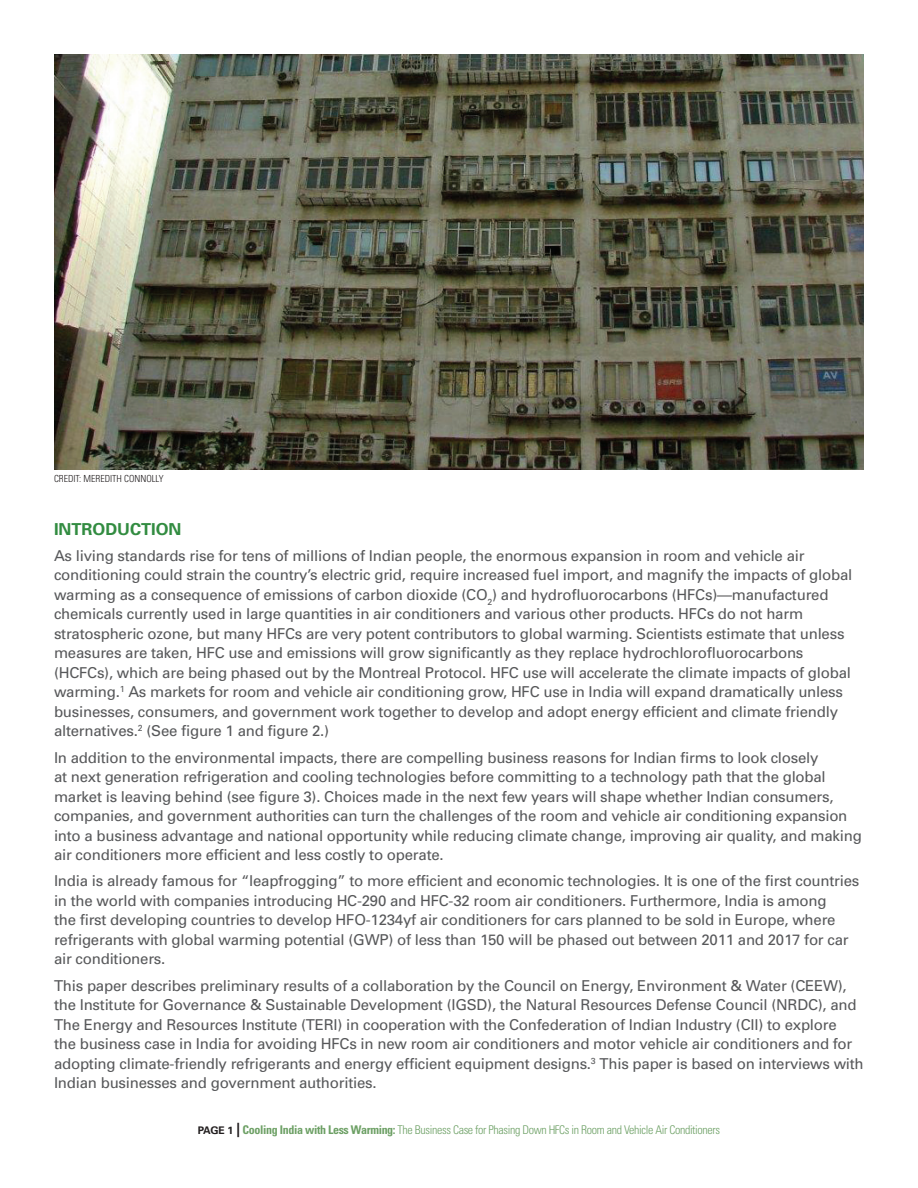
<style>
.page{position:relative;width:918px;height:1188px;background:#fff}
.page>*{position:absolute;margin:0;border:0;box-sizing:border-box;transform-origin:0 0}
.t1{font:700 16.5px "Univers";color:#328c41}
.t2{font:15px/19.5px "Univers";letter-spacing:-.015em;color:#57585a}
.t3{font:300 condensed 12px "Univers";letter-spacing:-.03em;color:#6da065}
.t4{font:300 condensed 9.75px "Univers";color:#231f20}
.s1{font-weight:700;font-stretch:normal;font-size:10.5px;color:#231f20}
.s2{font-weight:400;font-stretch:ultra-condensed;font-size:19.5px;color:#231f20}
.s3{font-weight:700}
</style>
<div class="page">
<img style="left:54px;top:54px;width:810px;height:415px">
<p class="t4" style="left:54px;top:473px;width:111px">CREDIT: MEREDITH CONNOLLY</p>
<p class="t1" style="left:54px;top:519px;width:129px">INTRODUCTION</p>
<p class="t2" style="left:54px;top:546px;width:800px">As living standards rise for tens of millions of Indian people, the enormous expansion in room and vehicle air conditioning could strain the country’s electric grid, require increased fuel import, and magnify the impacts of global warming as a consequence of emissions of carbon dioxide (CO<sub>2</sub>) and hydrofluorocarbons (HFCs)—manufactured chemicals currently used in large quantities in air conditioners and various other products. HFCs do not harm stratospheric ozone, but many HFCs are very potent contributors to global warming. Scientists estimate that unless measures are taken, HFC use and emissions will grow significantly as they replace hydrochlorofluorocarbons (HCFCs), which are being phased out by the Montreal Protocol. HFC use will accelerate the climate impacts of global warming.<sup>1</sup> As markets for room and vehicle air conditioning grow, HFC use in India will expand dramatically unless businesses, consumers, and government work together to develop and adopt energy efficient and climate friendly alternatives.<sup>2</sup> (See figure 1 and figure 2.)</p>
<p class="t2" style="left:54px;top:748px;width:809px">In addition to the environmental impacts, there are compelling business reasons for Indian firms to look closely<br>at next generation refrigeration and cooling technologies before committing to a technology path that the global market is leaving behind (see figure 3). Choices made in the next few years will shape whether Indian consumers, companies, and government authorities can turn the challenges of the room and vehicle air conditioning expansion into a business advantage and national opportunity while reducing climate change, improving air quality, and making air conditioners more efficient and less costly to operate.</p>
<p class="t2" style="left:54px;top:872px;width:807px">India is already famous for “leapfrogging” to more efficient and economic technologies. It is one of the first countries in the world with companies introducing HC-290 and HFC-32 room air conditioners. Furthermore, India is among<br>the first developing countries to develop HFO-1234yf air conditioners for cars planned to be sold in Europe, where refrigerants with global warming potential (GWP) of less than 150 will be phased out between 2011 and 2017 for car air conditioners.</p>
<p class="t2" style="left:54px;top:976px;width:811px">This paper describes preliminary results of a collaboration by the Council on Energy, Environment &amp; Water (CEEW), the Institute for Governance &amp; Sustainable Development (IGSD), the Natural Resources Defense Council (NRDC), and The Energy and Resources Institute (TERI) in cooperation with the Confederation of Indian Industry (CII) to explore<br>the business case in India for avoiding HFCs in new room air conditioners and motor vehicle air conditioners and for adopting climate-friendly refrigerants and energy efficient equipment designs.<sup>3</sup> This paper is based on interviews with Indian businesses and government authorities.</p>
<p class="t3" style="left:198px;top:1123px;width:524px"><span class="s1">PAGE 1</span> <span class="s2">|</span> <span class="s3">Cooling India with Less Warming:</span> The Business Case for Phasing Down HFCs in Room and Vehicle Air Conditioners</p>
</div>
